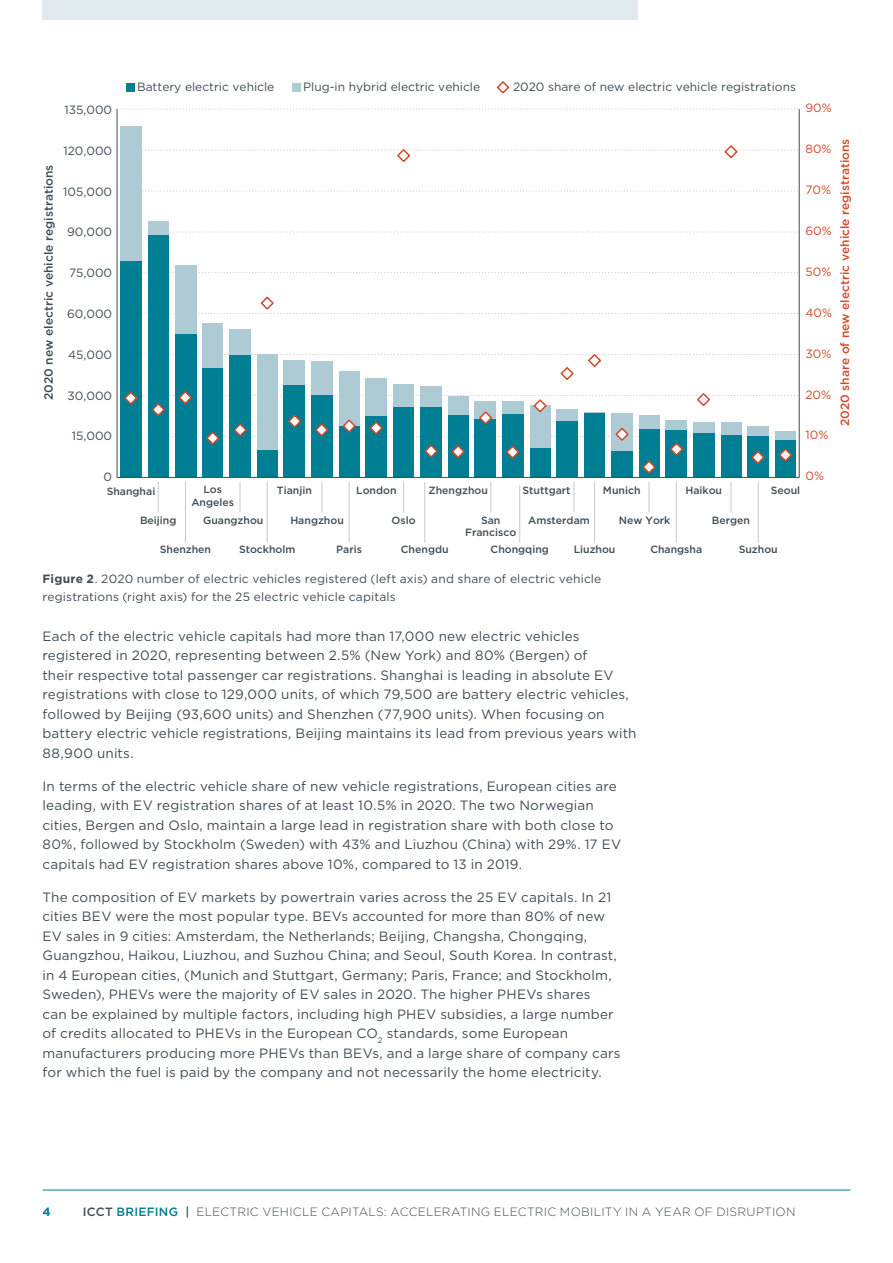
<style>
.page{position:relative;width:893px;height:1263px;background:#fff}
.page>*{position:absolute;margin:0;border:0;box-sizing:border-box;transform-origin:0 0}
.t1{font:13.5px/19.5px "Gotham";letter-spacing:.01em;color:#404d56}
.t2{font:12px/18px "Gotham";color:#404d56}
.t3{font:300 12px "Gotham";letter-spacing:.02em;color:#404d56}
.t4{font:500 12px "Gotham";color:#d54929}
.t5{font:500 12px "Gotham";color:#404d56}
.t6{font:12px "Gotham";color:#d54929}
.t7{font:700 12px "Gotham";color:#007e94}
.t8{font:500 10.5px/12.6px "Gotham";color:#404d56;text-align:center}
.s1{font-weight:700}
.s2{font-weight:500}
.s3{font-weight:500;color:#007e94}
</style>
<div class="page">
<hr style="left:43px;top:1190px;width:807px;height:1px;background:#007e94">
<div style="left:43px;top:0;width:595px;height:20px;background:#e1eaee"></div>
<div style="left:126px;top:83px;width:8px;height:8px;background:#007e94"></div>
<div style="left:292px;top:83px;width:8px;height:8px;background:#aecad5"></div>
<svg style="left:496px;top:81px;width:14px;height:13px"></svg>
<svg style="left:120px;top:109px;width:679px;height:1px"></svg>
<svg style="left:142px;top:190px;width:657px;height:2px"></svg>
<svg style="left:142px;top:231px;width:657px;height:2px"></svg>
<svg style="left:119px;top:272px;width:680px;height:1px"></svg>
<div style="left:120px;top:261px;width:22px;height:216px;background:#007e94"></div>
<div style="left:775px;top:439px;width:21px;height:38px;background:#007e94"></div>
<div style="left:748px;top:436px;width:21px;height:41px;background:#007e94"></div>
<div style="left:721px;top:435px;width:20px;height:42px;background:#007e94"></div>
<div style="left:693px;top:433px;width:21px;height:44px;background:#007e94"></div>
<div style="left:666px;top:430px;width:21px;height:47px;background:#007e94"></div>
<div style="left:639px;top:429px;width:20px;height:48px;background:#007e94"></div>
<div style="left:611px;top:451px;width:21px;height:26px;background:#007e94"></div>
<div style="left:584px;top:413px;width:21px;height:64px;background:#007e94"></div>
<div style="left:557px;top:420px;width:21px;height:57px;background:#007e94"></div>
<div style="left:530px;top:448px;width:20px;height:29px;background:#007e94"></div>
<div style="left:502px;top:414px;width:21px;height:63px;background:#007e94"></div>
<div style="left:475px;top:419px;width:21px;height:58px;background:#007e94"></div>
<div style="left:448px;top:414px;width:20px;height:63px;background:#007e94"></div>
<div style="left:420px;top:407px;width:21px;height:70px;background:#007e94"></div>
<div style="left:393px;top:407px;width:21px;height:70px;background:#007e94"></div>
<div style="left:366px;top:416px;width:21px;height:61px;background:#007e94"></div>
<div style="left:339px;top:426px;width:21px;height:51px;background:#007e94"></div>
<div style="left:311px;top:394px;width:22px;height:83px;background:#007e94"></div>
<div style="left:284px;top:384px;width:21px;height:93px;background:#007e94"></div>
<div style="left:257px;top:450px;width:21px;height:27px;background:#007e94"></div>
<div style="left:229px;top:354px;width:22px;height:123px;background:#007e94"></div>
<div style="left:202px;top:367px;width:21px;height:110px;background:#007e94"></div>
<div style="left:175px;top:334px;width:21px;height:143px;background:#007e94"></div>
<div style="left:148px;top:235px;width:21px;height:242px;background:#007e94"></div>
<div style="left:420px;top:386px;width:21px;height:21px;background:#aecad5"></div>
<div style="left:393px;top:384px;width:21px;height:23px;background:#aecad5"></div>
<div style="left:366px;top:378px;width:21px;height:38px;background:#aecad5"></div>
<div style="left:339px;top:371px;width:21px;height:55px;background:#aecad5"></div>
<div style="left:311px;top:361px;width:22px;height:33px;background:#aecad5"></div>
<div style="left:284px;top:360px;width:21px;height:24px;background:#aecad5"></div>
<div style="left:257px;top:354px;width:21px;height:96px;background:#aecad5"></div>
<div style="left:229px;top:329px;width:22px;height:25px;background:#aecad5"></div>
<div style="left:202px;top:323px;width:21px;height:44px;background:#aecad5"></div>
<div style="left:175px;top:265px;width:21px;height:69px;background:#aecad5"></div>
<div style="left:148px;top:222px;width:21px;height:13px;background:#aecad5"></div>
<div style="left:120px;top:126px;width:22px;height:135px;background:#aecad5"></div>
<svg style="left:119px;top:295px;width:680px;height:19px"></svg>
<svg style="left:119px;top:353px;width:680px;height:28px"></svg>
<svg style="left:142px;top:144px;width:657px;height:19px"></svg>
<svg style="left:119px;top:390px;width:680px;height:85px"></svg>
<hr style="left:799px;top:109px;width:1px;height:368px;background:#404d56">
<hr style="left:117px;top:109px;width:1px;height:368px;background:#404d56">
<hr style="left:117px;top:477px;width:682px;height:1px;background:#404d56">
<hr style="left:158px;top:482px;width:1px;height:30px;background:#c9c8cb">
<hr style="left:185px;top:482px;width:1px;height:60px;background:#c9c8cb">
<hr style="left:349px;top:482px;width:1px;height:60px;background:#c9c8cb">
<hr style="left:424px;top:482px;width:1px;height:60px;background:#c9c8cb">
<hr style="left:594px;top:482px;width:1px;height:60px;background:#c9c8cb">
<hr style="left:676px;top:482px;width:1px;height:60px;background:#c9c8cb">
<hr style="left:758px;top:482px;width:1px;height:60px;background:#c9c8cb">
<hr style="left:519px;top:485px;width:1px;height:57px;background:#c9c8cb">
<hr style="left:267px;top:482px;width:1px;height:60px;background:#c9c8cb">
<hr style="left:240px;top:482px;width:1px;height:30px;background:#c9c8cb">
<hr style="left:322px;top:482px;width:1px;height:30px;background:#c9c8cb">
<hr style="left:403px;top:482px;width:1px;height:30px;background:#c9c8cb">
<hr style="left:490px;top:482px;width:1px;height:30px;background:#c9c8cb">
<hr style="left:573px;top:482px;width:1px;height:30px;background:#c9c8cb">
<hr style="left:649px;top:482px;width:1px;height:30px;background:#c9c8cb">
<hr style="left:731px;top:482px;width:1px;height:30px;background:#c9c8cb">
<p class="t2" style="left:65px;top:100px;width:49px">135,000</p>
<p class="t5" style="left:41px;top:400px;width:237px;rotate:-90deg">2020 new electric vehicle registrations</p>
<p class="t2" style="left:63px;top:141px;width:50px">120,000</p>
<p class="t2" style="left:63px;top:182px;width:50px">105,000</p>
<p class="t2" style="left:67px;top:222px;width:47px">90,000</p>
<p class="t2" style="left:69px;top:263px;width:45px">75,000</p>
<p class="t2" style="left:67px;top:304px;width:47px">60,000</p>
<p class="t2" style="left:68px;top:345px;width:46px">45,000</p>
<p class="t2" style="left:68px;top:386px;width:46px">30,000</p>
<p class="t2" style="left:72px;top:427px;width:42px">15,000</p>
<p class="t2" style="left:137px;top:77px;width:139px">Battery electric vehicle</p>
<p class="t2" style="left:303px;top:77px;width:178px">Plug-in hybrid electric vehicle</p>
<p class="t2" style="left:513px;top:77px;width:284px">2020 share of new electric vehicle registrations</p>
<p class="t6" style="left:805px;top:100px;width:28px">90%</p>
<p class="t6" style="left:805px;top:141px;width:28px">80%</p>
<p class="t6" style="left:805px;top:182px;width:27px">70%</p>
<p class="t6" style="left:805px;top:223px;width:28px">60%</p>
<p class="t6" style="left:805px;top:264px;width:27px">50%</p>
<p class="t6" style="left:805px;top:305px;width:28px">40%</p>
<p class="t6" style="left:805px;top:346px;width:27px">30%</p>
<p class="t6" style="left:805px;top:387px;width:27px">20%</p>
<p class="t6" style="left:805px;top:427px;width:24px">10%</p>
<p class="t4" style="left:837px;top:426px;width:289px;rotate:-90deg">2020 share of new electric vehicle registrations</p>
<p class="t2" style="left:104px;top:468px;width:10px">0</p>
<p class="t6" style="left:805px;top:468px;width:20px">0%</p>
<p class="t8" style="left:191px;top:483px;width:44px">Los<br>Angeles</p>
<p class="t8" style="left:203px;top:514px;width:62px">Guangzhou</p>
<p class="t8" style="left:239px;top:543px;width:58px">Stockholm</p>
<p class="t8" style="left:356px;top:484px;width:42px">London</p>
<p class="t8" style="left:392px;top:514px;width:26px">Oslo</p>
<p class="t8" style="left:401px;top:543px;width:49px">Chengdu</p>
<p class="t8" style="left:428px;top:484px;width:61px">Zhengzhou</p>
<p class="t8" style="left:465px;top:514px;width:53px">San<br>Francisco</p>
<p class="t8" style="left:491px;top:543px;width:60px">Chongqing</p>
<p class="t8" style="left:603px;top:484px;width:39px">Munich</p>
<p class="t8" style="left:619px;top:514px;width:53px">New York</p>
<p class="t8" style="left:650px;top:543px;width:53px">Changsha</p>
<p class="t8" style="left:685px;top:484px;width:38px">Haikou</p>
<p class="t8" style="left:712px;top:514px;width:40px">Bergen</p>
<p class="t8" style="left:739px;top:543px;width:41px">Suzhou</p>
<p class="t8" style="left:771px;top:484px;width:31px">Seoul</p>
<p class="t8" style="left:277px;top:484px;width:36px">Tianjin</p>
<p class="t8" style="left:290px;top:514px;width:55px">Hangzhou</p>
<p class="t8" style="left:336px;top:543px;width:27px">Paris</p>
<p class="t8" style="left:523px;top:484px;width:50px">Stuttgart</p>
<p class="t8" style="left:528px;top:514px;width:63px">Amsterdam</p>
<p class="t8" style="left:574px;top:543px;width:43px">Liuzhou</p>
<p class="t8" style="left:107px;top:484px;width:50px">Shanghai</p>
<p class="t8" style="left:140px;top:514px;width:38px">Beijing</p>
<p class="t8" style="left:160px;top:543px;width:53px">Shenzhen</p>
<p class="t2" style="left:43px;top:570px;width:560px"><span class="s1">Figure 2</span>. 2020 number of electric vehicles registered (left axis) and share of electric vehicle registrations (right axis) for the 25 electric vehicle capitals</p>
<p class="t1" style="left:43px;top:626px;width:595px">Each of the electric vehicle capitals had more than 17,000 new electric vehicles registered in 2020, representing between 2.5% (New York) and 80% (Bergen) of<br>their respective total passenger car registrations. Shanghai is leading in absolute EV registrations with close to 129,000 units, of which 79,500 are battery electric vehicles, followed by Beijing (93,600 units) and Shenzhen (77,900 units). When focusing on battery electric vehicle registrations, Beijing maintains its lead from previous years with 88,900 units.</p>
<p class="t1" style="left:43px;top:776px;width:580px">In terms of the electric vehicle share of new vehicle registrations, European cities are leading, with EV registration shares of at least 10.5% in 2020. The two Norwegian cities, Bergen and Oslo, maintain a large lead in registration share with both close to 80%, followed by Stockholm (Sweden) with 43% and Liuzhou (China) with 29%. 17 EV capitals had EV registration shares above 10%, compared to 13 in 2019.</p>
<p class="t1" style="left:43px;top:887px;width:579px">The composition of EV markets by powertrain varies across the 25 EV capitals. In 21 cities BEV were the most popular type. BEVs accounted for more than 80% of new EV sales in 9 cities: Amsterdam, the Netherlands; Beijing, Changsha, Chongqing, Guangzhou, Haikou, Liuzhou, and Suzhou China; and Seoul, South Korea. In contrast, in 4 European cities, (Munich and Stuttgart, Germany; Paris, France; and Stockholm, Sweden), PHEVs were the majority of EV sales in 2020. The higher PHEVs shares<br>can be explained by multiple factors, including high PHEV subsidies, a large number of credits allocated to PHEVs in the European CO<sub>2</sub> standards, some European manufacturers producing more PHEVs than BEVs, and a large share of company cars for which the fuel is paid by the company and not necessarily the home electricity.</p>
<p class="t7" style="left:43px;top:1203px;width:10px">4</p>
<p class="t3" style="left:83px;top:1204px;width:714px"><span class="s2">ICCT</span> <span class="s3">BRIEFING</span> <span class="s2">|</span> ELECTRIC VEHICLE CAPITALS: ACCELERATING ELECTRIC MOBILITY IN A YEAR OF DISRUPTION</p>
</div>
